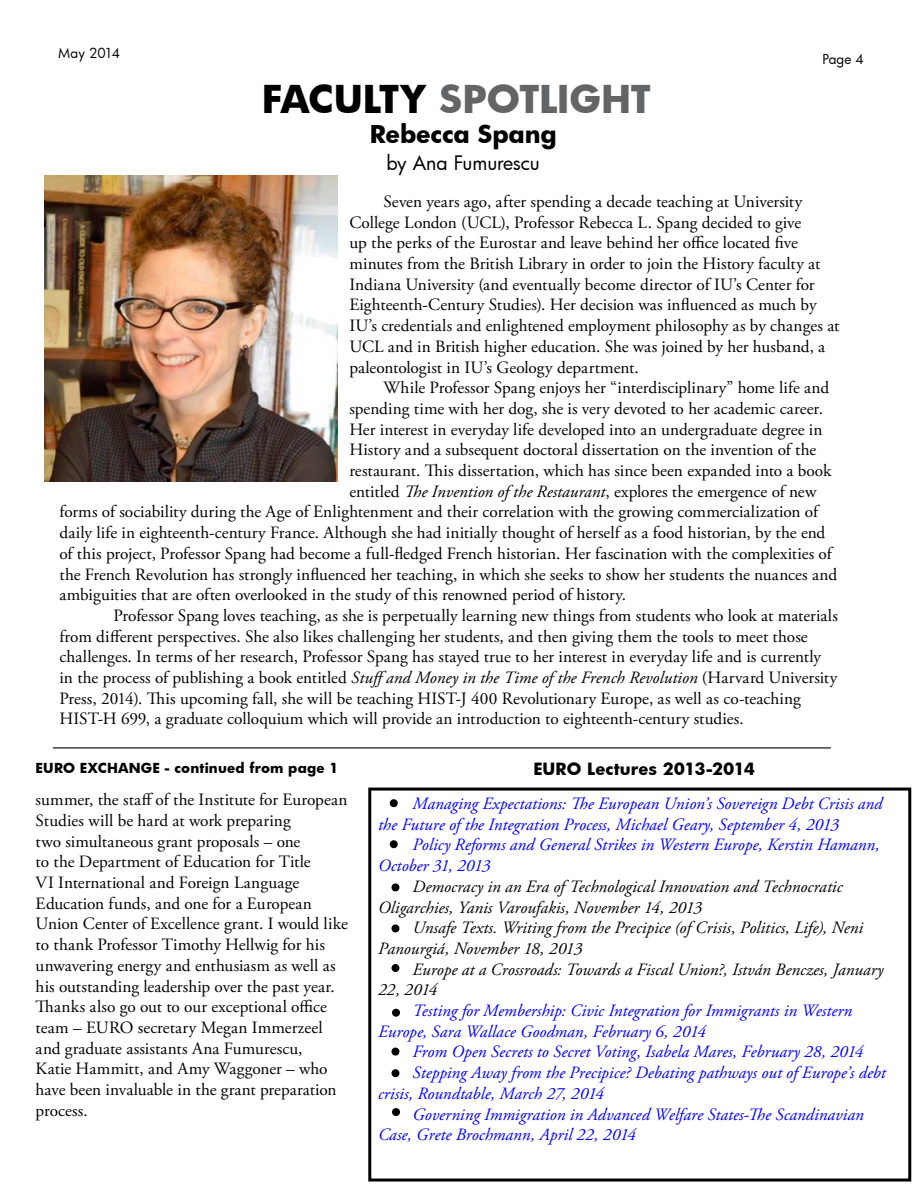
<style>
.page{position:relative;width:918px;height:1188px;background:#fff}
.page>*{position:absolute;margin:0;border:0;box-sizing:border-box;transform-origin:0 0}
.t1{font:700 37.5px "Futura";letter-spacing:-.005em;color:#636466}
.t2{font:700 24px "Futura";color:#000}
.t3{font:19.5px "Futura";letter-spacing:-.01em;color:#000}
.t4{font:17.25px/20.7px "Adobe Garamond Pro";color:#000}
.t5{font:italic 17.25px/20.7px "Adobe Garamond Pro";color:#00f}
.t6{font:italic 17.25px/20.7px "Adobe Garamond Pro";color:#000}
.t7{font:700 16.5px "Futura";letter-spacing:-.04em;color:#000}
.t8{font:700 13.5px "Futura";letter-spacing:.02em;color:#000}
.t9{font:13.5px "Futura";letter-spacing:-.005em;color:#000}
.s1{color:#000}
.s2{font-style:italic}
</style>
<div class="page">
<hr style="left:53px;top:747px;width:778px;height:1px;background:#000">
<img style="left:44px;top:176px;width:294px;height:306px">
<div style="left:368px;top:788px;width:543px;height:394px;border:3px solid #000"></div>
<div style="left:390px;top:799px;width:8px;height:8px;border:2px solid #000;border-radius:50%"></div>
<div style="left:390px;top:840px;width:8px;height:8px;border:2px solid #000;border-radius:50%"></div>
<div style="left:392px;top:884px;width:7px;height:7px;background:#000;border-radius:50%"></div>
<div style="left:392px;top:883px;width:7px;height:8px;border:2px solid #000;border-radius:50%"></div>
<div style="left:392px;top:925px;width:7px;height:7px;background:#000;border-radius:50%"></div>
<div style="left:392px;top:924px;width:7px;height:8px;border:2px solid #000;border-radius:50%"></div>
<div style="left:392px;top:965px;width:7px;height:6px;background:#000;border-radius:50%"></div>
<div style="left:392px;top:964px;width:7px;height:8px;border:2px solid #000;border-radius:50%"></div>
<div style="left:393px;top:1009px;width:6px;height:7px;background:#000;border-radius:50%"></div>
<div style="left:392px;top:1009px;width:8px;height:8px;border:2px solid #000;border-radius:50%"></div>
<div style="left:392px;top:1048px;width:7px;height:7px;background:#000;border-radius:50%"></div>
<div style="left:392px;top:1048px;width:7px;height:8px;border:2px solid #000;border-radius:50%"></div>
<div style="left:392px;top:1070px;width:7px;height:6px;background:#000;border-radius:50%"></div>
<div style="left:392px;top:1069px;width:7px;height:8px;border:2px solid #000;border-radius:50%"></div>
<div style="left:392px;top:1108px;width:8px;height:8px;border:2px solid #000;border-radius:50%"></div>
<p class="t9" style="left:58px;top:44px;width:63px">May 2014</p>
<h1 class="t1" style="left:262px;top:72px;width:384px"><span class="s1">Faculty</span> Spotlight</h1>
<h2 class="t2" style="left:370px;top:117px;width:188px">Rebecca Spang</h2>
<p class="t3" style="left:386px;top:150px;width:155px">by Ana Fumurescu</p>
<p class="t9" style="left:822px;top:50px;width:43px">Page 4</p>
<p class="t4" style="left:349px;top:192px;width:492px;text-indent:34px">Seven years ago, after spending a decade teaching at University College London (UCL), Professor Rebecca L. Spang decided to give<br>up the perks of the Eurostar and leave behind her office located five minutes from the British Library in order to join the History faculty at Indiana University (and eventually become director of IU’s Center for Eighteenth-Century Studies). Her decision was influenced as much by IU’s credentials and enlightened employment philosophy as by changes at UCL and in British higher education. She was joined by her husband, a paleontologist in IU’s Geology department.</p>
<p class="t4" style="left:383px;top:378px;width:447px">While Professor Spang enjoys her “interdisciplinary” home life and</p>
<p class="t4" style="left:349px;top:399px;width:475px">spending time with her dog, she is very devoted to her academic career.</p>
<p class="t4" style="left:349px;top:419px;width:475px">Her interest in everyday life developed into an undergraduate degree in</p>
<p class="t4" style="left:349px;top:440px;width:469px">History and a subsequent doctoral dissertation on the invention of the</p>
<p class="t4" style="left:349px;top:461px;width:484px">restaurant. This dissertation, which has since been expanded into a book</p>
<p class="t4" style="left:349px;top:482px;width:469px">entitled <span class="s2">The Invention of the Restaurant</span>, explores the emergence of new</p>
<p class="t4" style="left:59px;top:502px;width:760px">forms of sociability during the Age of Enlightenment and their correlation with the growing commercialization of</p>
<p class="t4" style="left:59px;top:523px;width:767px">daily life in eighteenth-century France. Although she had initially thought of herself as a food historian, by the end</p>
<p class="t4" style="left:59px;top:544px;width:774px">of this project, Professor Spang had become a full-fledged French historian. Her fascination with the complexities of</p>
<p class="t4" style="left:59px;top:564px;width:779px">the French Revolution has strongly influenced her teaching, in which she seeks to show her students the nuances and</p>
<p class="t4" style="left:59px;top:585px;width:568px">ambiguities that are often overlooked in the study of this renowned period of history.</p>
<p class="t4" style="left:113px;top:606px;width:726px">Professor Spang loves teaching, as she is perpetually learning new things from students who look at materials</p>
<p class="t4" style="left:59px;top:626px;width:750px">from different perspectives. She also likes challenging her students, and then giving them the tools to meet those</p>
<p class="t4" style="left:59px;top:647px;width:763px">challenges. In terms of her research, Professor Spang has stayed true to her interest in everyday life and is currently</p>
<p class="t4" style="left:59px;top:668px;width:779px">in the process of publishing a book entitled <span class="s2">Stuffand Money in the Time of the French Revolution</span> (Harvard University</p>
<p class="t4" style="left:59px;top:689px;width:743px">Press, 2014). This upcoming fall, she will be teaching HIST-J 400 Revolutionary Europe, as well as co-teaching</p>
<p class="t4" style="left:59px;top:709px;width:686px">HIST-H 699, a graduate colloquium which will provide an introduction to eighteenth-century studies.</p>
<p class="t8" style="left:36px;top:758px;width:11px">EURO</p>
<p class="t8" style="left:80px;top:758px;width:11px">EXCHANGE</p>
<p class="t8" style="left:165px;top:758px;width:176px">- continued from page 1</p>
<p class="t4" style="left:36px;top:790px;width:314px">summer, the staff of the Institute for European Studies will be hard at work preparing<br>two simultaneous grant proposals – one<br>to the Department of Education for Title<br>VI International and Foreign Language Education funds, and one for a European Union Center of Excellence grant. I would like to thank Professor Timothy Hellwig for his unwavering energy and enthusiasm as well as his outstanding leadership over the past year.<br>Thanks also go out to our exceptional office team – EURO secretary Megan Immerzeel and graduate assistants Ana Fumurescu,<br>Katie Hammitt, and Amy Waggoner – who have been invaluable in the grant preparation process.</p>
<p class="t7" style="left:533px;top:757px;width:13px">EURO</p>
<p class="t7" style="left:587px;top:757px;width:170px">Lectures 2013-2014</p>
<p class="t5" style="left:378px;top:794px;width:506px;text-indent:34px">Managing Expectations: The European Union’s Sovereign Debt Crisis and the Future of the Integration Process, Michael Geary, September 4, 2013</p>
<p class="t5" style="left:378px;top:835px;width:503px;text-indent:34px">Policy Reforms and General Strikes in Western Europe, Kerstin Hamann,<br>October 31, 2013</p>
<p class="t6" style="left:378px;top:876px;width:466px;text-indent:34px">Democracy in an Era of Technological Innovation and Technocratic<br>Oligarchies, Yanis Varoufakis, November 14, 2013</p>
<p class="t6" style="left:378px;top:918px;width:487px;text-indent:34px">Unsafe Texts. Writing from the Precipice (of Crisis, Politics, Life), Neni<br>Panourgiá, November 18, 2013</p>
<p class="t6" style="left:378px;top:959px;width:507px;text-indent:34px">Europe at a Crossroads: Towards a Fiscal Union?, István Benczes, January<br>22, 2014</p>
<p class="t5" style="left:378px;top:1001px;width:476px;text-indent:34px">Testing for Membership: Civic Integration for Immigrants in Western<br>Europe, Sara Wallace Goodman, February 6, 2014</p>
<p class="t5" style="left:412px;top:1042px;width:452px">From Open Secrets to Secret Voting, Isabela Mares, February 28, 2014</p>
<p class="t5" style="left:412px;top:1063px;width:475px">Stepping Away from the Precipice? Debating pathways out of Europe’s debt</p>
<p class="t5" style="left:378px;top:1083px;width:227px">crisis, Roundtable, March 27, 2014</p>
<p class="t5" style="left:412px;top:1104px;width:453px">Governing Immigration in Advanced Welfare States-The Scandinavian</p>
<p class="t5" style="left:378px;top:1125px;width:259px">Case, Grete Brochmann, April 22, 2014</p>
</div>
